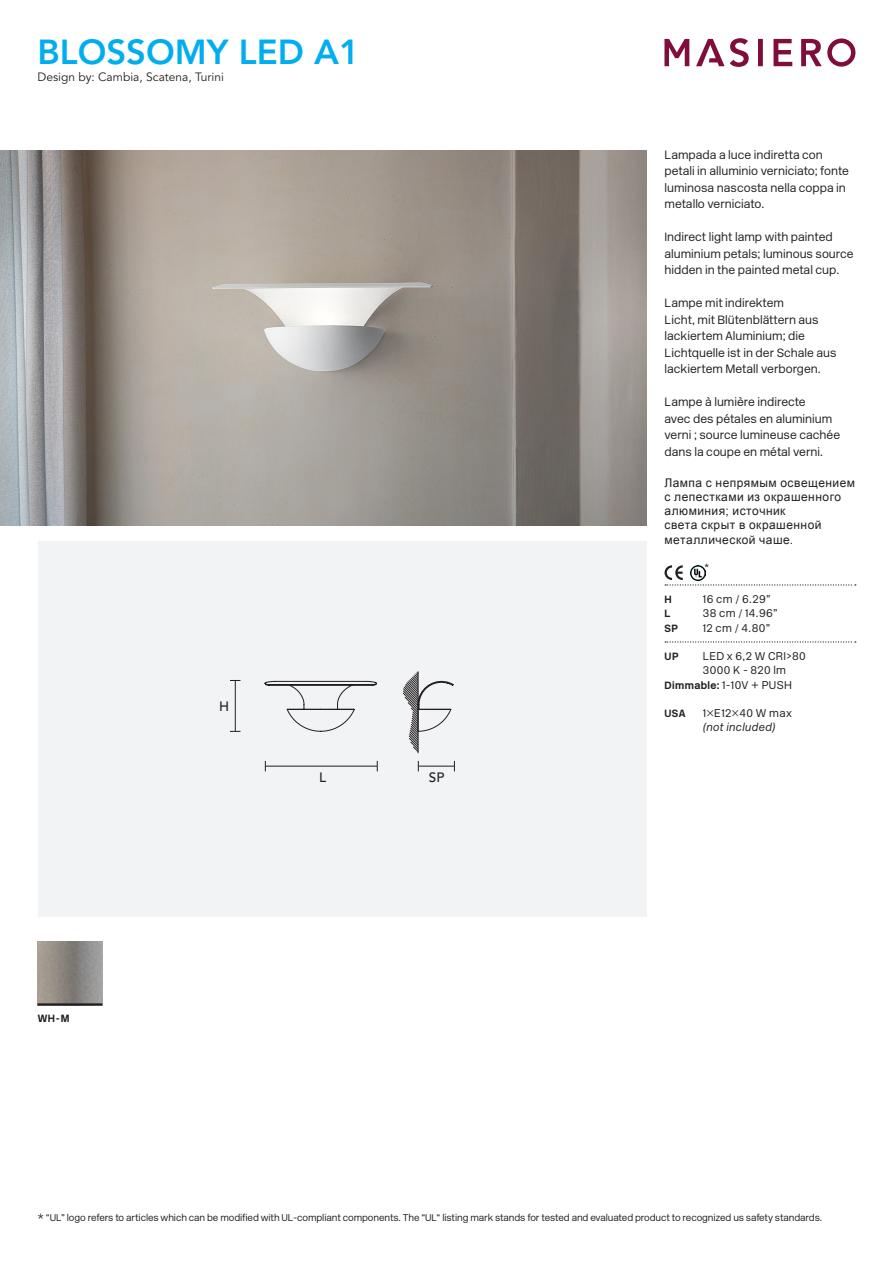
<style>
.page{position:relative;width:893px;height:1263px;background:#fff}
.page>*{position:absolute;margin:0;border:0;box-sizing:border-box;transform-origin:0 0}
.t1{font:800 34.5px "Avenir LT Std";color:#00aeef}
.t2{font:500 13.5px "Avenir LT Std";color:#231f20}
.t3{font:300 12px/16.5px "New Rail Alphabet";color:#231f20}
.t4{font:12px/14.2px "Arial";letter-spacing:.04em;color:#231f20}
.t5{font:12px "Avenir LT Std";color:#231f20}
.t6{font:300 11.25px "New Rail Alphabet";letter-spacing:.03em;color:#231f20}
.t7{font:italic 300 11.25px "New Rail Alphabet";letter-spacing:.03em;color:#231f20}
.t8{font:700 10.5px "New Rail Alphabet";letter-spacing:.045em;color:#231f20}
.t9{font:10.5px "Avenir LT Std";color:#231f20}
.t10{font:300 9.75px "New Rail Alphabet";letter-spacing:-.01em;color:#231f20}
.s1{font-weight:700;font-size:10.5px}
.s2{font-size:10.5px}
</style>
<div class="page">
<svg style="left:664px;top:38px;width:191px;height:29px"></svg>
<hr style="left:38px;top:1003px;width:64px;height:2px;background:#231f20">
<img style="left:0;top:150px;width:646px;height:375px">
<div style="left:38px;top:542px;width:608px;height:375px;background:#f2f3f4"></div>
<hr style="left:235px;top:680px;width:1px;height:51px;background:#231f20">
<hr style="left:265px;top:766px;width:112px;height:1px;background:#231f20">
<hr style="left:418px;top:766px;width:36px;height:1px;background:#231f20">
<hr style="left:418px;top:672px;width:1px;height:81px;background:#231f20">
<svg style="left:265px;top:672px;width:189px;height:80px"></svg>
<svg style="left:664px;top:565px;width:192px;height:20px"></svg>
<svg style="left:665px;top:641px;width:191px;height:1px"></svg>
<h1 class="t1" style="left:38px;top:31px;width:323px">BLOSSOMY LED A1</h1>
<p class="t5" style="left:38px;top:70px;width:188px">Design by: Cambia, Scatena, Turini</p>
<p class="t8" style="left:38px;top:1011px;width:33px">WH-M</p>
<p class="t2" style="left:219px;top:699px;width:12px">H</p>
<p class="t2" style="left:319px;top:769px;width:9px">L</p>
<p class="t2" style="left:429px;top:769px;width:17px">SP</p>
<p class="t3" style="left:664px;top:146px;width:186px">Lampada a luce indiretta con petali in alluminio verniciato; fonte luminosa nascosta nella coppa in metallo verniciato.</p>
<p class="t3" style="left:664px;top:229px;width:191px">Indirect light lamp with painted aluminium petals; luminous source hidden in the painted metal cup.</p>
<p class="t3" style="left:664px;top:295px;width:174px">Lampe mit indirektem<br>Licht, mit Blütenblättern aus lackiertem Aluminium; die<br>Lichtquelle ist in der Schale aus lackiertem Metall verborgen.</p>
<p class="t3" style="left:664px;top:394px;width:177px">Lampe à lumière indirecte<br>avec des pétales en aluminium verni ; source lumineuse cachée dans la coupe en métal verni.</p>
<p class="t4" style="left:664px;top:475px;width:192px">Лампа с непрямым освещением с лепестками из окрашенного алюминия; источник<br>света скрыт в окрашенной металлической чаше.</p>
<p class="t9" style="left:704px;top:561px;width:6px">*</p>
<p class="t8" style="left:664px;top:592px;width:9px">H</p>
<p class="t6" style="left:703px;top:592px;width:69px">16 cm / 6.29”</p>
<p class="t8" style="left:664px;top:607px;width:8px">L</p>
<p class="t6" style="left:703px;top:606px;width:77px">38 cm / 14.96”</p>
<p class="t8" style="left:664px;top:621px;width:15px">SP</p>
<p class="t6" style="left:703px;top:620px;width:69px">12 cm / 4.80”</p>
<p class="t8" style="left:664px;top:649px;width:15px">UP</p>
<p class="t6" style="left:703px;top:649px;width:105px">LED x 6,2 W CRI&gt;80</p>
<p class="t6" style="left:703px;top:663px;width:85px">3000 K - 820 lm</p>
<p class="t6" style="left:664px;top:677px;width:129px"><span class="s1">Dimmable:</span> 1-10V + PUSH</p>
<p class="t8" style="left:664px;top:706px;width:22px">USA</p>
<p class="t6" style="left:703px;top:706px;width:91px">1×E12×40 W max</p>
<p class="t7" style="left:703px;top:720px;width:75px">(not included)</p>
<p class="t10" style="left:38px;top:1211px;width:786px"><span class="s2">*</span> “UL” logo refers to articles which can be modified with UL-compliant components. The “UL“ listing mark stands for tested and evaluated product to recognized us safety standards.</p>
</div>
